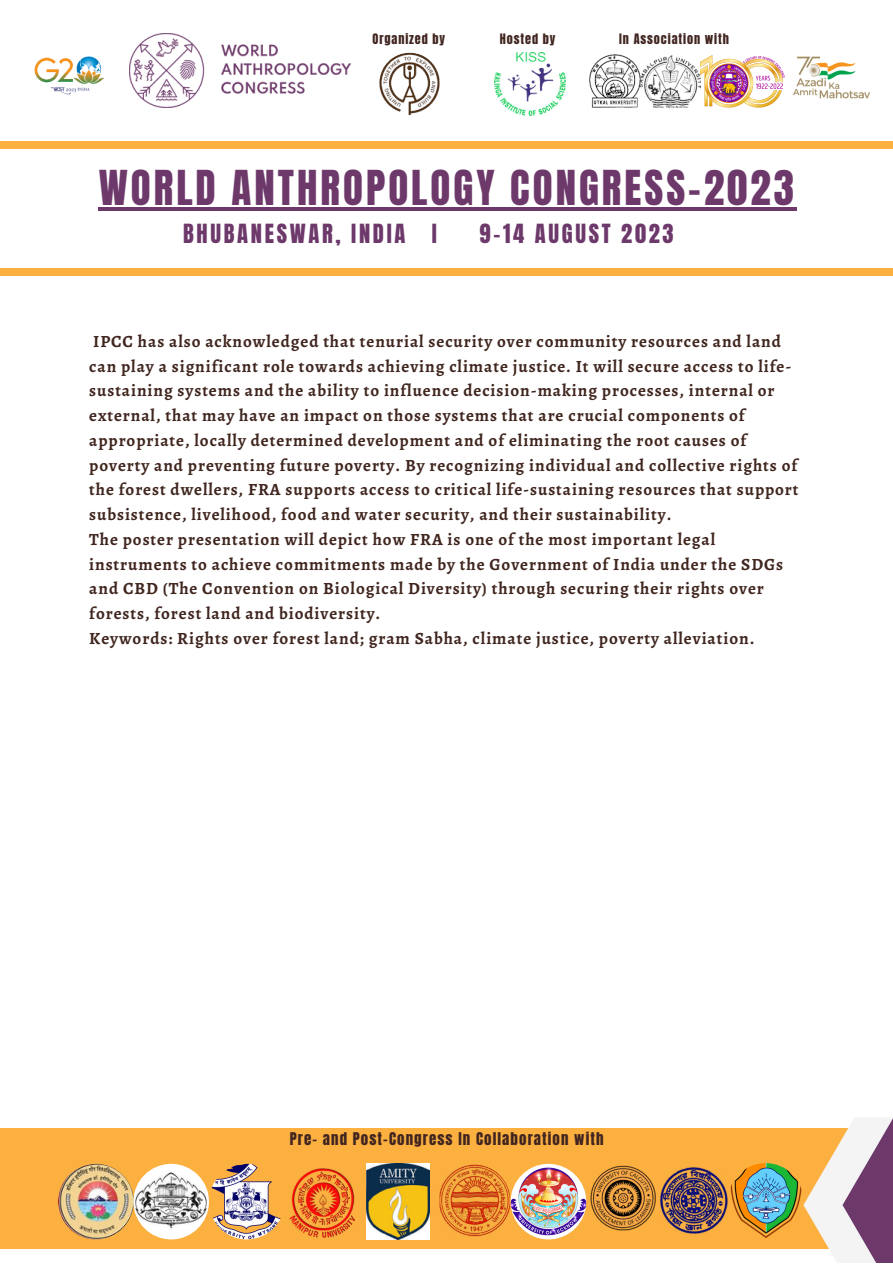
<style>
.page{position:relative;width:893px;height:1264px;background:#fff}
.page>*{position:absolute;margin:0;border:0;box-sizing:border-box;transform-origin:0 0}
.t1{font:40.95px "Anton";letter-spacing:.075em;color:#6d396b}
.t2{font:22.5px "Anton";letter-spacing:.12em;color:#6d396b}
.t3{font:700 17.1px/24.8px "Alegreya";letter-spacing:.055em;color:#40261f}
.t4{font:14.85px "Anton";letter-spacing:.075em;color:#412520}
.t5{font:12.3px "Anton";letter-spacing:.075em;color:#412520}
</style>
<div class="page">
<div style="left:1px;top:269px;width:891px;height:7px;background:#fbb040"></div>
<div style="left:0;top:1128px;width:892px;height:120px;background:#fbb040"></div>
<svg style="left:803px;top:1139px;width:39px;height:123px;fill:#f4f4f4"></svg>
<svg style="left:842px;top:1118px;width:50px;height:144px;background:#a98ca7"></svg>
<div style="left:1px;top:141px;width:891px;height:7px;background:#fbb040"></div>
<img style="left:58px;top:1163px;width:76px;height:76px;border-radius:50%">
<img style="left:133px;top:1163px;width:76px;height:76px;border-radius:50%">
<img style="left:209px;top:1163px;width:75px;height:76px;border-radius:50%">
<img style="left:284px;top:1163px;width:76px;height:76px;border-radius:50%">
<img style="left:435px;top:1163px;width:75px;height:76px;border-radius:50%">
<img style="left:510px;top:1163px;width:76px;height:76px;border-radius:50%">
<img style="left:366px;top:1163px;width:63px;height:75px">
<img style="left:574px;top:1165px;width:154px;height:69px">
<img style="left:727px;top:1163px;width:76px;height:75px;border-radius:50%">
<img style="left:589px;top:55px;width:49px;height:53px">
<img style="left:638px;top:55px;width:145px;height:53px">
<img style="left:378px;top:53px;width:63px;height:62px;border-radius:50%">
<img style="left:129px;top:34px;width:223px;height:74px">
<img style="left:783px;top:56px;width:87px;height:43px">
<img style="left:34px;top:56px;width:70px;height:39px">
<img style="left:494px;top:53px;width:71px;height:63px">
<hr style="left:99px;top:207px;width:698px;height:3px;background:#6d396b">
<p class="t5" style="left:372px;top:30px;width:74px">Organized by</p>
<p class="t5" style="left:500px;top:30px;width:57px">Hosted by</p>
<p class="t5" style="left:619px;top:30px;width:111px">In Association with</p>
<p class="t1" style="left:99px;top:158px;width:696px">WORLD ANTHROPOLOGY CONGRESS-2023</p>
<p class="t2" style="left:183px;top:217px;width:255px">BHUBANESWAR, INDIA I</p>
<p class="t2" style="left:479px;top:217px;width:196px">9-14 AUGUST 2023</p>
<p class="t3" style="left:89px;top:329px;width:710px">IPCC has also acknowledged that tenurial security over community resources and land can play a significant role towards achieving climate justice. It will secure access to life&shy;sustaining systems and the ability to influence decision-making processes, internal or external, that may have an impact on those systems that are crucial components of appropriate, locally determined development and of eliminating the root causes of poverty and preventing future poverty. By recognizing individual and collective rights of the forest dwellers, FRA supports access to critical life-sustaining resources that support subsistence, livelihood, food and water security, and their sustainability.</p>
<p class="t3" style="left:89px;top:526px;width:695px">The poster presentation will depict how FRA is one of the most important legal instruments to achieve commitments made by the Government of India under the SDGs and CBD (The Convention on Biological Diversity) through securing their rights over forests, forest land and biodiversity.</p>
<p class="t3" style="left:89px;top:625px;width:666px">Keywords: Rights over forest land; gram Sabha, climate justice, poverty alleviation.</p>
<p class="t4" style="left:290px;top:1128px;width:315px">Pre- and Post-Congress In Collaboration with</p>
</div>
